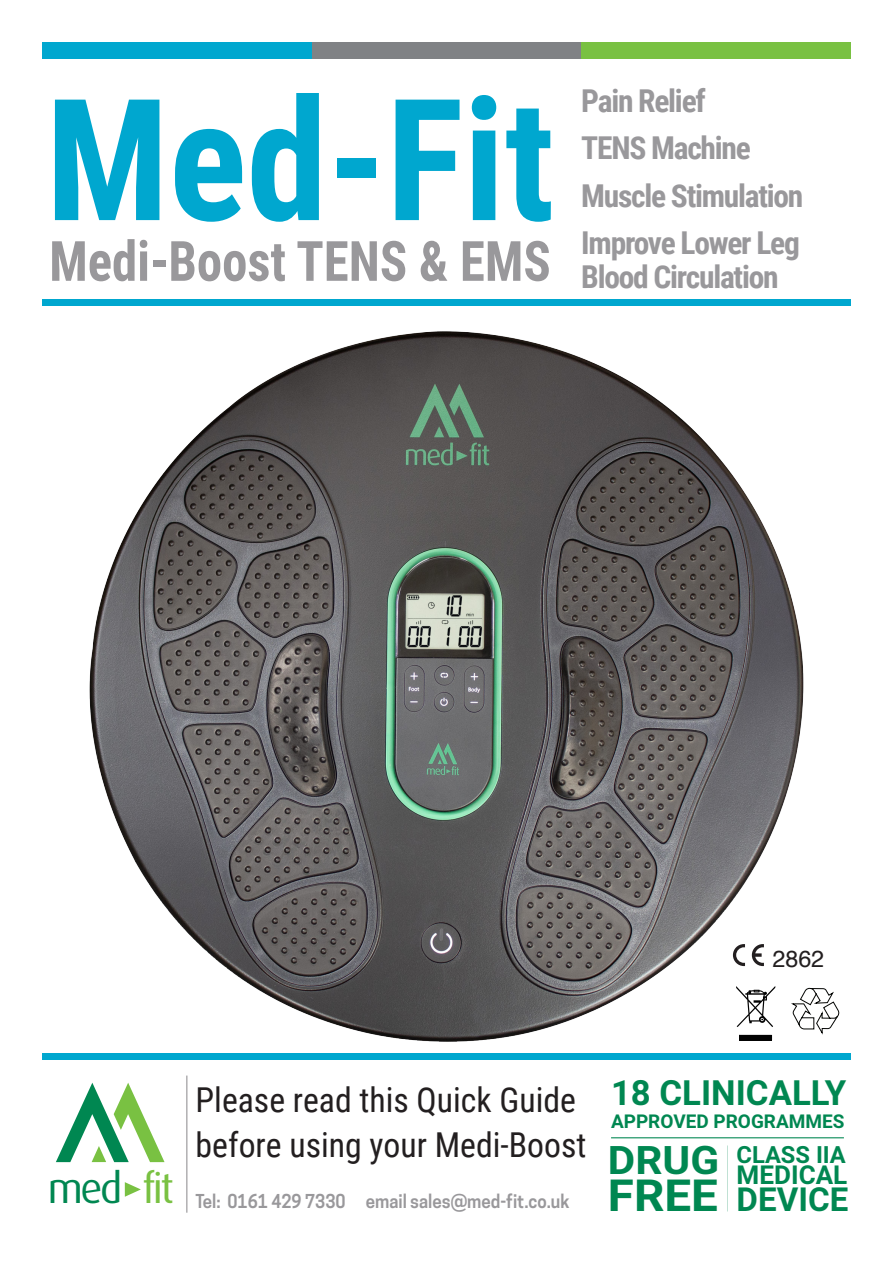
<style>
.page{position:relative;width:893px;height:1263px;background:#fff}
.page>*{position:absolute;margin:0;border:0;box-sizing:border-box;transform-origin:0 0}
.t1{font:700 169.5px "Roboto Condensed";color:#00a7cf;scale:.96 1}
.t2{font:700 55.5px "Roboto Condensed";color:#99989b;scale:.91 1}
.t3{font:700 44.25px "Roboto";color:#008751;scale:1.08 1}
.t4{font:42.15px "Dax";letter-spacing:-.06em;color:#008751}
.t5{font:700 39.3px "Roboto";color:#008751;scale:1.08 1}
.t6{font:700 34.8px "Roboto";color:#008751}
.t7{font:34.35px "Roboto Condensed";color:#231f20}
.t8{font:700 33.15px "Roboto";color:#008751}
.t9{font:700 31.5px/34.5px "Roboto Condensed";letter-spacing:-.04em;color:#99989b}
.t10{font:700 26.1px "Roboto";color:#008751}
.t11{font:700 23.7px "Roboto";color:#008751}
.t12{font:23.25px "Helvetica";color:#231f20}
.t13{font:700 19.05px "Roboto";color:#008751}
.t14{font:600 18px "Cooper Hewitt";color:#99989b;scale:.94 1}
.s1{color:#79c142}
</style>
<div class="page">
<svg style="left:56px;top:1083px;width:109px;height:79px"></svg>
<svg style="left:125px;top:1182px;width:16px;height:15px"></svg>
<div style="left:43px;top:43px;width:269px;height:16px;background:#00a7cf"></div>
<div style="left:312px;top:43px;width:269px;height:16px;background:#808285"></div>
<div style="left:581px;top:43px;width:270px;height:16px;background:#79c142"></div>
<div style="left:43px;top:1053px;width:808px;height:7px;background:#00a7cf"></div>
<div style="left:43px;top:300px;width:808px;height:6px;background:#00a7cf"></div>
<hr style="left:186px;top:1075px;width:1px;height:138px;background:#99989b">
<img style="left:89px;top:331px;width:734px;height:711px">
<hr style="left:611px;top:1137px;width:233px;height:1px;background:#008751">
<svg style="left:740px;top:1035px;width:32px;height:5px"></svg>
<svg style="left:736px;top:986px;width:39px;height:41px"></svg>
<svg style="left:791px;top:988px;width:48px;height:46px"></svg>
<div style="left:732px;top:939px;width:32px;height:32px;background:#fff"></div>
<svg style="left:733px;top:944px;width:12px;height:22px"></svg>
<svg style="left:752px;top:944px;width:12px;height:22px"></svg>
<p class="t1" style="left:46px;top:41px;width:531px">Med-Fit</p>
<p class="t2" style="left:49px;top:222px;width:553px">Medi-Boost TENS &amp; EMS</p>
<p class="t9" style="left:581px;top:83px;width:126px">Pain Relief</p>
<p class="t9" style="left:581px;top:130px;width:171px">TENS Machine</p>
<p class="t9" style="left:581px;top:177px;width:224px">Muscle Stimulation</p>
<p class="t9" style="left:581px;top:224px;width:220px">Improve Lower Leg<br>Blood Circulation</p>
<p class="t12" style="left:772px;top:940px;width:53px">2862</p>
<p class="t4" style="left:48px;top:1165px;width:128px">med <span class="s1">fit</span></p>
<p class="t7" style="left:196px;top:1075px;width:382px">Please read this Quick Guide</p>
<p class="t7" style="left:196px;top:1121px;width:392px">before using your Medi-Boost</p>
<p class="t14" style="left:196px;top:1191px;width:399px">Tel: 0161 429 7330 email sales@med-fit.co.uk</p>
<p class="t6" style="left:611px;top:1073px;width:237px">18 CLINICALLY</p>
<p class="t13" style="left:611px;top:1110px;width:235px">APPROVED PROGRAMMES</p>
<p class="t5" style="left:608px;top:1138px;width:104px">DRUG</p>
<p class="t3" style="left:608px;top:1170px;width:103px">FREE</p>
<p class="t11" style="left:737px;top:1141px;width:111px">CLASS IIA</p>
<p class="t10" style="left:737px;top:1160px;width:112px">MEDICAL</p>
<p class="t8" style="left:737px;top:1180px;width:113px">DEVICE</p>
</div>
